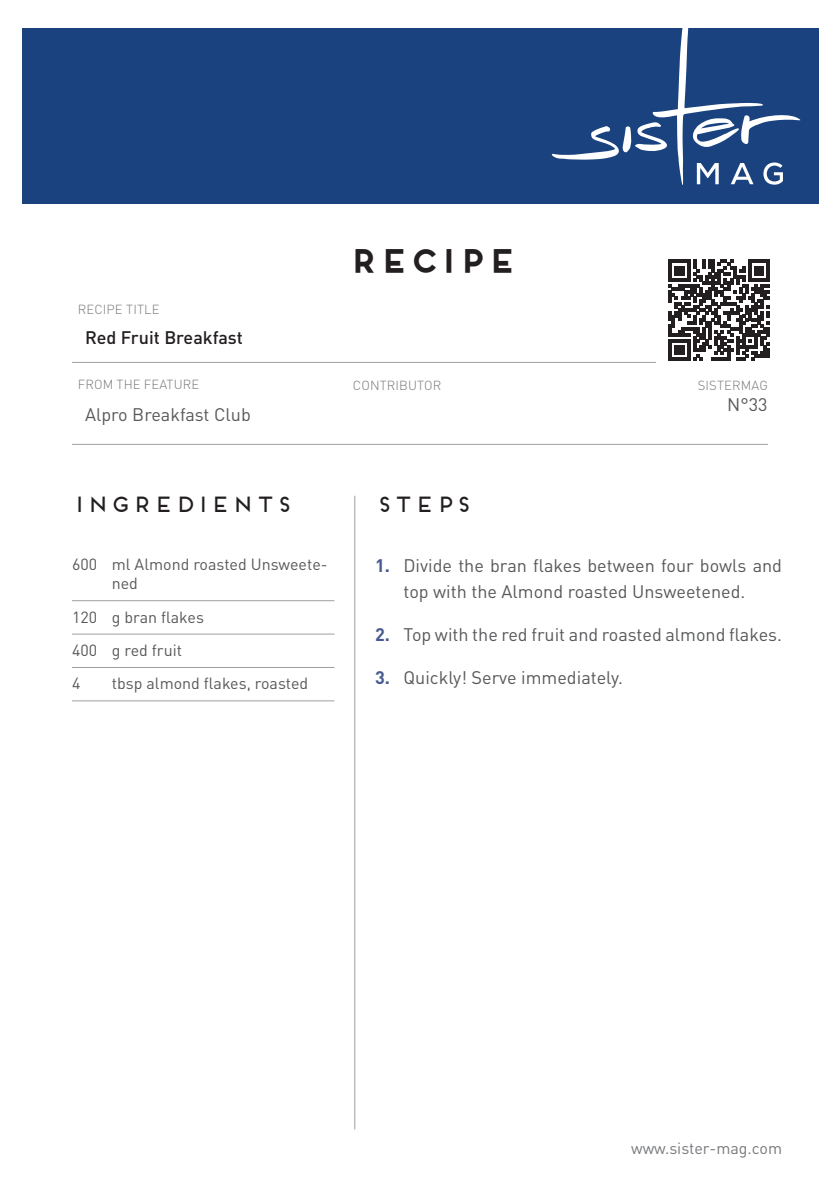
<style>
.page{position:relative;width:840px;height:1191px;background:#fff}
.page>*{position:absolute;margin:0;border:0;box-sizing:border-box;transform-origin:0 0}
.t1{font:700 31.6px "Frontage";color:#231f20}
.t2{font:22px "Frontage";color:#231f20}
.t3{font:18px/26px "DIN Pro";color:#57585a;text-align:center}
.t4{font:500 18px "DIN Pro";color:#231f20}
.t5{font:16px/33.4px "DIN Pro";color:#57585a}
.t6{font:16px "DIN Pro";color:#76787b}
.t7{font:300 13px "DIN Pro";letter-spacing:.01em;color:#76787b}
.s1{font-weight:700;color:#485b90}
</style>
<div class="page">
<div style="left:23px;top:28px;width:795px;height:176px;background:#19427f"></div>
<hr style="left:72px;top:362px;width:695px;height:1px;background:#9d9fa2">
<hr style="left:72px;top:444px;width:695px;height:1px;background:#9d9fa2">
<hr style="left:354px;top:496px;width:1px;height:633px;background:#9d9fa2">
<div style="left:656px;top:248px;width:125px;height:141px;background:#fff"></div>
<svg style="left:668px;top:260px;width:101px;height:101px"></svg>
<svg style="left:551px;top:28px;width:248px;height:157px"></svg>
<hr style="left:72px;top:600px;width:262px;height:1px;background:#9d9fa2">
<hr style="left:72px;top:634px;width:262px;height:1px;background:#9d9fa2">
<hr style="left:72px;top:667px;width:262px;height:1px;background:#9d9fa2">
<hr style="left:72px;top:700px;width:262px;height:1px;background:#9d9fa2">
<p class="t7" style="left:78px;top:300px;width:83px">RECIPE TITLE</p>
<p class="t4" style="left:85px;top:325px;width:159px">Red Fruit Breakfast</p>
<h1 class="t1" style="left:347px;top:241px;width:171px">RECIPE</h1>
<p class="t7" style="left:78px;top:376px;width:123px">FROM THE FEATURE</p>
<p class="t7" style="left:353px;top:376px;width:90px">CONTRIBUTOR</p>
<p class="t7" style="left:697px;top:376px;width:71px">SISTERMAG</p>
<p class="t3" style="left:726px;top:390px;width:42px">N°33</p>
<p class="t3" style="left:85px;top:400px;width:167px">Alpro Breakfast Club</p>
<p class="t2" style="left:72px;top:491px;width:222px">INGREDIENTS</p>
<p class="t2" style="left:375px;top:491px;width:98px">STEPS</p>
<p class="t5" style="left:112px;top:554px;width:217px;line-height:19.2px;text-indent:-40px">600 ml Almond roasted Unsweete&shy;ned</p>
<p class="t5" style="left:72px;top:599px;width:133px">120 g bran flakes<br>400 g red fruit<br>4</p>
<p class="t5" style="left:112px;top:666px;width:198px">tbsp almond flakes, roasted</p>
<p class="t3" style="left:375px;top:551px;width:408px"><span class="s1">1.</span> Divide the bran flakes between four bowls and top with the Almond roasted Unsweetened.</p>
<p class="t3" style="left:375px;top:620px;width:408px"><span class="s1">2.</span> Top with the red fruit and roasted almond flakes.</p>
<p class="t3" style="left:375px;top:663px;width:249px"><span class="s1">3.</span> Quickly! Serve immediately.</p>
<p class="t6" style="left:630px;top:1137px;width:152px">www.sister-mag.com</p>
</div>
